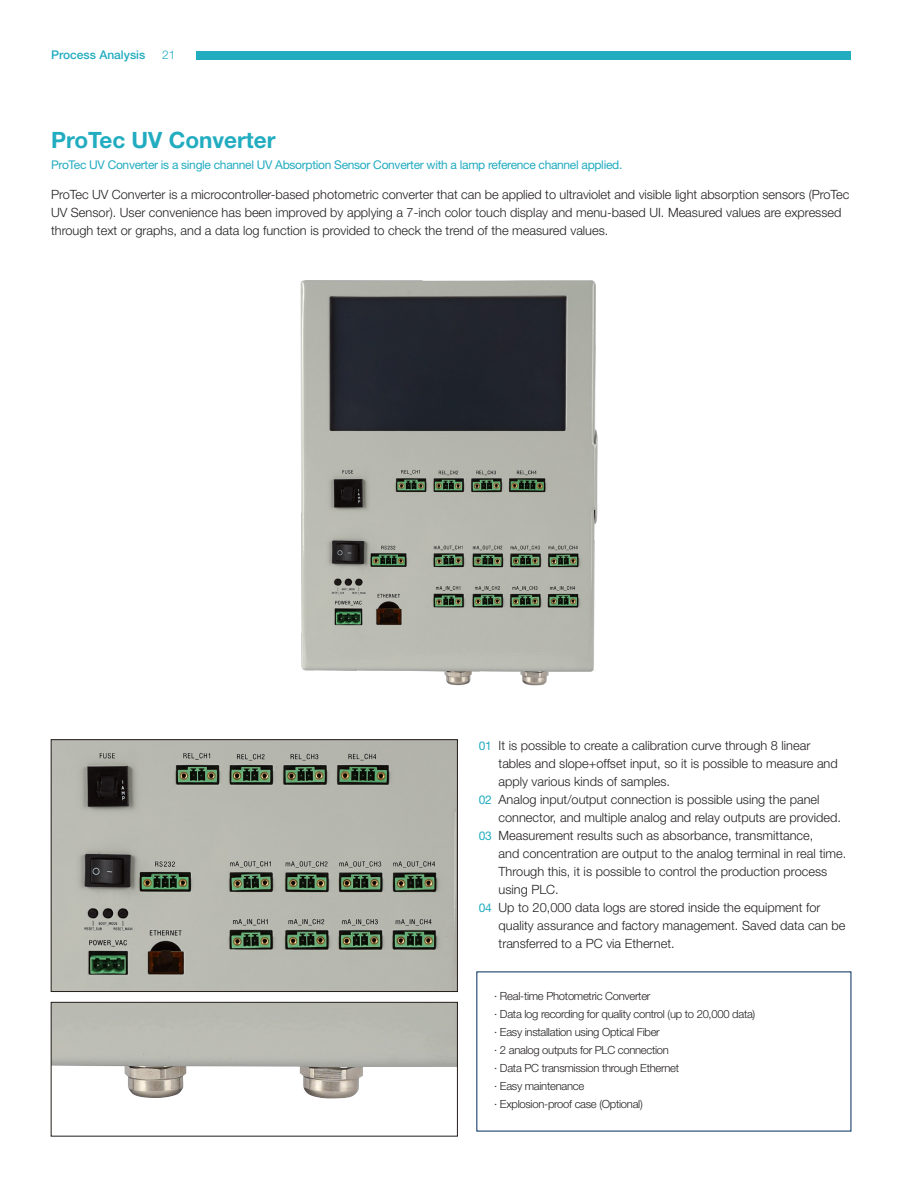
<style>
.page{position:relative;width:915px;height:1191px;background:#fff}
.page>*{position:absolute;margin:0;border:0;box-sizing:border-box;transform-origin:0 0}
.t1{font:700 22.5px "Helvetica Neue LT Std";color:#22acc0}
.t2{font:300 12.75px/18px "Helvetica Neue LT Std";color:#231f20}
.t3{font:12px "Helvetica Neue LT Std";letter-spacing:-.025em;color:#22acc0}
.t4{font:500 12px "Helvetica Neue LT Std";color:#22acc0}
.t5{font:300 12px "Helvetica Neue LT Std";color:#22acc0}
.t6{font:300 11.25px "Helvetica Neue LT Std";letter-spacing:-.025em;color:#231f20}
</style>
<div class="page">
<img style="left:53px;top:741px;width:402px;height:248px">
<div style="left:51px;top:739px;width:406px;height:252px;border:1px solid #241e1b"></div>
<img style="left:53px;top:1004px;width:402px;height:95px">
<div style="left:51px;top:1002px;width:406px;height:134px;border:1px solid #241e1b"></div>
<img style="left:300px;top:280px;width:298px;height:406px">
<div style="left:197px;top:51px;width:653px;height:9px;background:#22acc0"></div>
<p class="t4" style="left:51px;top:48px;width:96px">Process Analysis</p>
<p class="t5" style="left:162px;top:48px;width:15px">21</p>
<p class="t1" style="left:51px;top:126px;width:226px">ProTec UV Converter</p>
<p class="t3" style="left:51px;top:157px;width:572px">ProTec UV Converter is a single channel UV Absorption Sensor Converter with a lamp reference channel applied.</p>
<p class="t2" style="left:51px;top:185px;width:799px">ProTec UV Converter is a microcontroller-based photometric converter that can be applied to ultraviolet and visible light absorption sensors (ProTec<br>UV Sensor). User convenience has been improved by applying a 7-inch color touch display and menu-based UI. Measured values are expressed through text or graphs, and a data log function is provided to check the trend of the measured values.</p>
<p class="t3" style="left:478px;top:738px;width:15px">01</p>
<p class="t2" style="left:498px;top:736px;width:313px">It is possible to create a calibration curve through 8 linear</p>
<p class="t2" style="left:498px;top:754px;width:340px">tables and slope+offset input, so it is possible to measure and</p>
<p class="t2" style="left:498px;top:772px;width:173px">apply various kinds of samples.</p>
<p class="t2" style="left:498px;top:790px;width:344px">Analog input/output connection is possible using the panel connector, and multiple analog and relay outputs are provided.</p>
<p class="t2" style="left:498px;top:826px;width:316px">Measurement results such as absorbance, transmittance,</p>
<p class="t2" style="left:498px;top:844px;width:349px">and concentration are output to the analog terminal in real time.<br>Through this, it is possible to control the production process using PLC.</p>
<p class="t2" style="left:498px;top:898px;width:348px">Up to 20,000 data logs are stored inside the equipment for quality assurance and factory management. Saved data can be transferred to a PC via Ethernet.</p>
<p class="t3" style="left:478px;top:792px;width:15px">02</p>
<p class="t3" style="left:478px;top:828px;width:15px">03</p>
<p class="t3" style="left:478px;top:900px;width:15px">04</p>
<p class="t6" style="left:494px;top:989px;width:158px">· Real-time Photometric Converter</p>
<p class="t6" style="left:494px;top:1007px;width:262px">· Data log recording for quality control (up to 20,000 data)</p>
<p class="t6" style="left:494px;top:1025px;width:167px">· Easy installation using Optical Fiber</p>
<p class="t6" style="left:494px;top:1043px;width:176px">· 2 analog outputs for PLC connection</p>
<p class="t6" style="left:494px;top:1061px;width:186px">· Data PC transmission through Ethernet</p>
<p class="t6" style="left:494px;top:1079px;width:91px">· Easy maintenance</p>
<p class="t6" style="left:494px;top:1097px;width:150px">· Explosion-proof case (Optional)</p>
</div>
